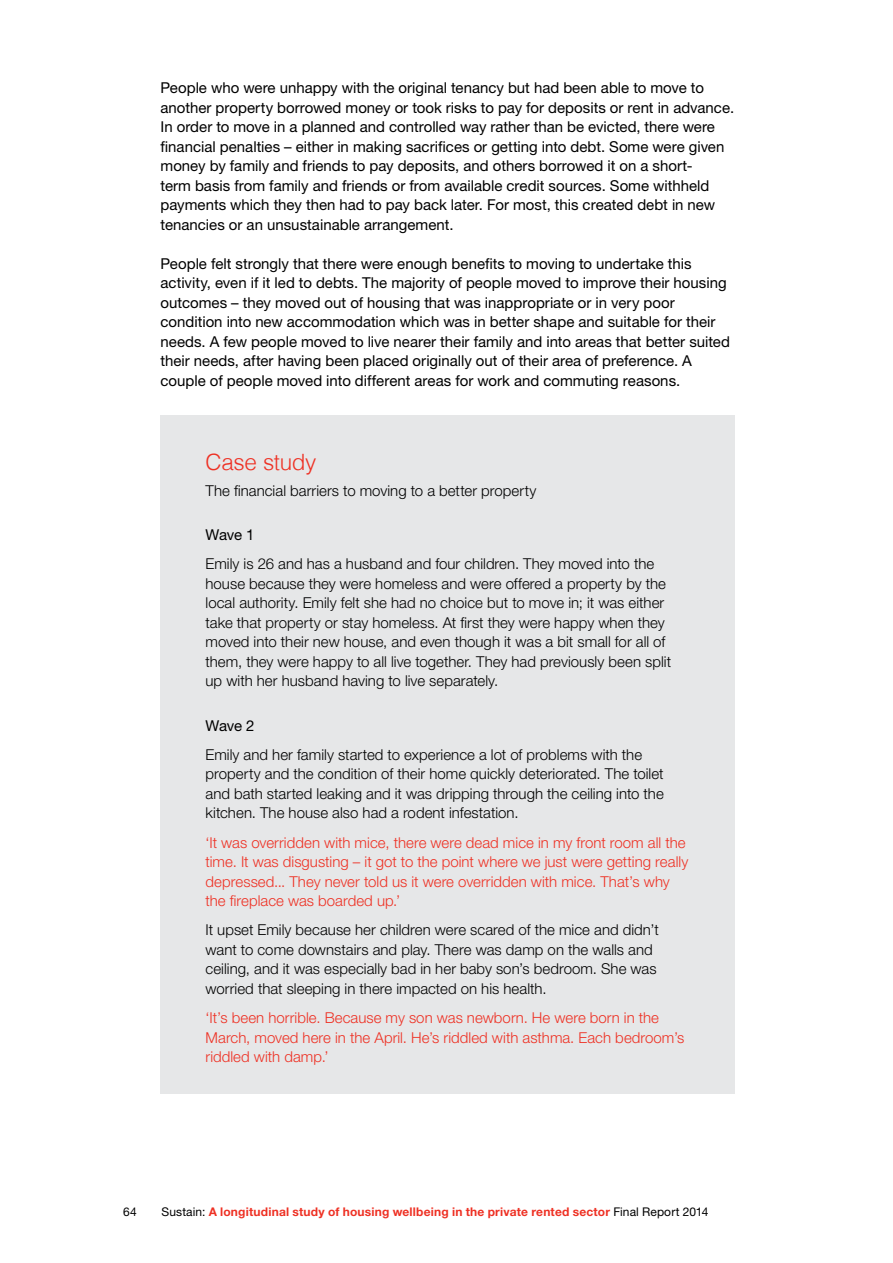
<style>
.page{position:relative;width:893px;height:1263px;background:#fff}
.page>*{position:absolute;margin:0;border:0;box-sizing:border-box;transform-origin:0 0}
.t1{font:300 22.5px "Helvetica";letter-spacing:-.015em;color:#ee3124}
.t2{font:15px/19.5px "Helvetica Neue LT Pro";color:#000}
.t3{font:300 15px/19.5px "Helvetica Neue LT Pro";letter-spacing:.005em;color:#000}
.t4{font:300 15px/19.5px "Helvetica Neue LT Pro";letter-spacing:.005em;color:#ee3124}
.t5{font:700 12px "Helvetica Neue LT Pro";letter-spacing:.02em;color:#ee3124}
.t6{font:12px "Helvetica Neue LT Pro";color:#000}
.s1{font-weight:400;color:#000}
</style>
<div class="page">
<div style="left:161px;top:415px;width:574px;height:679px;background:#e6e7e8"></div>
<p class="t2" style="left:161px;top:78px;width:575px">People who were unhappy with the original tenancy but had been able to move to another property borrowed money or took risks to pay for deposits or rent in advance.<br>In order to move in a planned and controlled way rather than be evicted, there were financial penalties – either in making sacrifices or getting into debt. Some were given money by family and friends to pay deposits, and others borrowed it on a short-<br>term basis from family and friends or from available credit sources. Some withheld payments which they then had to pay back later. For most, this created debt in new tenancies or an unsustainable arrangement.</p>
<p class="t2" style="left:161px;top:253px;width:571px">People felt strongly that there were enough benefits to moving to undertake this activity, even if it led to debts. The majority of people moved to improve their housing outcomes – they moved out of housing that was inappropriate or in very poor condition into new accommodation which was in better shape and suitable for their needs. A few people moved to live nearer their family and into areas that better suited their needs, after having been placed originally out of their area of preference. A couple of people moved into different areas for work and commuting reasons.</p>
<h1 class="t1" style="left:206px;top:444px;width:113px">Case study</h1>
<p class="t3" style="left:206px;top:480px;width:332px">The financial barriers to moving to a better property</p>
<p class="t2" style="left:206px;top:525px;width:51px">Wave 1</p>
<p class="t3" style="left:206px;top:554px;width:467px">Emily is 26 and has a husband and four children. They moved into the house because they were homeless and were offered a property by the local authority. Emily felt she had no choice but to move in; it was either take that property or stay homeless. At first they were happy when they moved into their new house, and even though it was a bit small for all of them, they were happy to all live together. They had previously been split up with her husband having to live separately.</p>
<p class="t2" style="left:206px;top:715px;width:51px">Wave 2</p>
<p class="t3" style="left:206px;top:744px;width:460px">Emily and her family started to experience a lot of problems with the property and the condition of their home quickly deteriorated. The toilet and bath started leaking and it was dripping through the ceiling into the kitchen. The house also had a rodent infestation.</p>
<p class="t4" style="left:206px;top:832px;width:484px">‘It was overridden with mice, there were dead mice in my front room all the time. It was disgusting – it got to the point where we just were getting really depressed... They never told us it were overridden with mice. That’s why the fireplace was boarded up.’</p>
<p class="t3" style="left:206px;top:920px;width:455px">It upset Emily because her children were scared of the mice and didn’t want to come downstairs and play. There was damp on the walls and ceiling, and it was especially bad in her baby son’s bedroom. She was worried that sleeping in there impacted on his health.</p>
<p class="t4" style="left:206px;top:1008px;width:480px">‘It’s been horrible. Because my son was newborn. He were born in the<br>March, moved here in the April. He’s riddled with asthma. Each bedroom’s riddled with damp.’</p>
<p class="t6" style="left:123px;top:1204px;width:15px">64</p>
<p class="t5" style="left:162px;top:1204px;width:548px"><span class="s1">Sustain:</span> A longitudinal study of housing wellbeing in the private rented sector <span class="s1">Final Report 2014</span></p>
</div>
